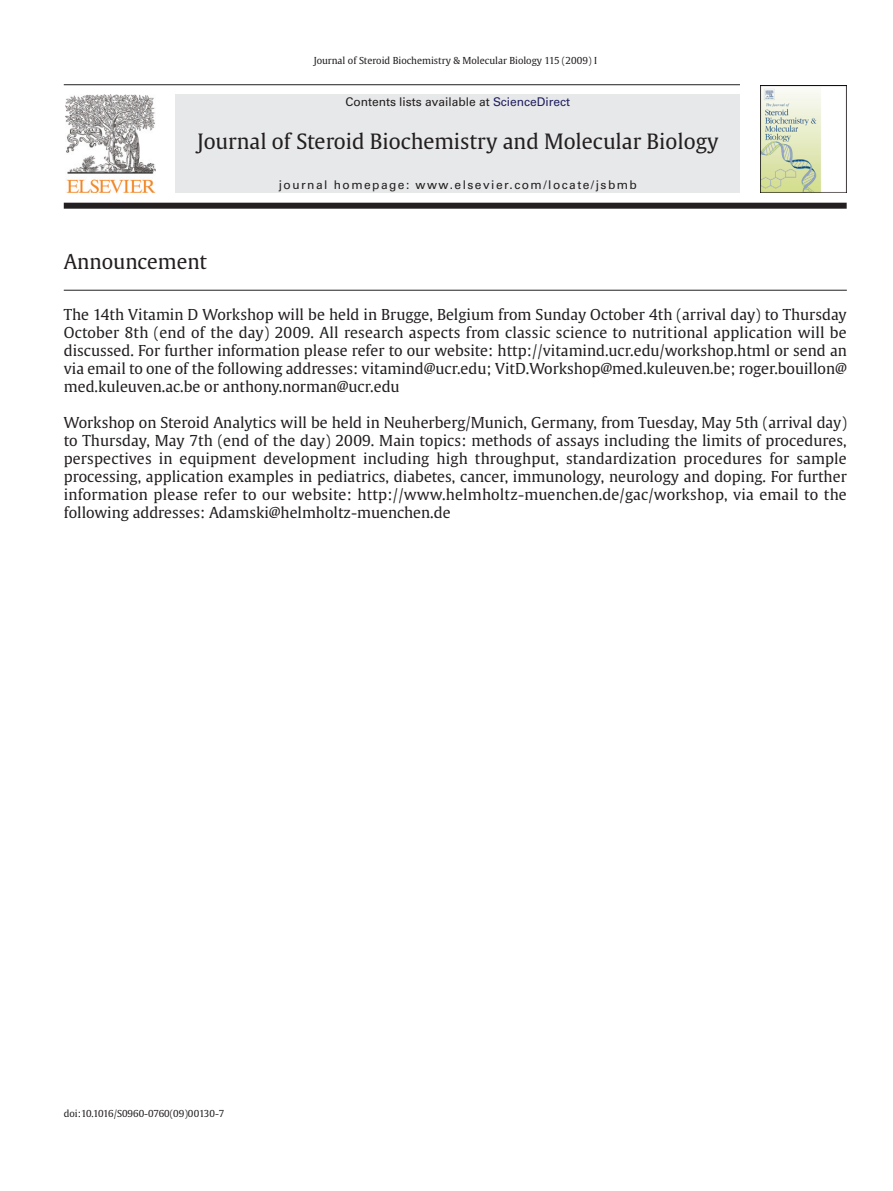
<style>
.page{position:relative;width:893px;height:1191px;background:#fff}
.page>*{position:absolute;margin:0;border:0;box-sizing:border-box;transform-origin:0 0}
.t1{font:21px "Gulliver";color:#231f20}
.t2{font:20.25px "Gulliver";color:#231f20}
.t3{font:15px/18px "Gulliver";color:#231f20;text-align:justify}
.t4{font:12px "Univers";letter-spacing:.12em;color:#231f20}
.t5{font:12px "Univers";color:#231f20}
.t6{font:9.6px "Gulliver";color:#231f20}
.s1{color:#211f60}
</style>
<div class="page">
<hr style="left:64px;top:84px;width:676px;height:1px;background:#231f20">
<div style="left:64px;top:203px;width:783px;height:6px;background:#231f20"></div>
<img style="left:65px;top:94px;width:90px;height:98px">
<img style="left:761px;top:85px;width:85px;height:107px">
<div style="left:176px;top:94px;width:564px;height:99px;background:#e7e8e9"></div>
<hr style="left:64px;top:290px;width:783px;height:1px;background:#231f20">
<p class="t6" style="left:314px;top:56px;width:285px">Journal of Steroid Biochemistry &amp; Molecular Biology 115 (2009) I</p>
<p class="t5" style="left:345px;top:97px;width:226px">Contents lists available at <span class="s1">ScienceDirect</span></p>
<h1 class="t1" style="left:197px;top:132px;width:523px">Journal of Steroid Biochemistry and Molecular Biology</h1>
<p class="t4" style="left:279px;top:180px;width:360px">journal homepage: www.elsevier.com/locate/jsbmb</p>
<h2 class="t2" style="left:64px;top:253px;width:145px">Announcement</h2>
<p class="t3" style="left:64px;top:306px;width:785px">The 14th Vitamin D Workshop will be held in Brugge, Belgium from Sunday October 4th (arrival day) to Thursday October 8th (end of the day) 2009. All research aspects from classic science to nutritional application will be discussed. For further information please refer to our website: http://vitamind.ucr.edu/workshop.html or send an via email to one of the following addresses: vitamind@ucr.edu; VitD.Workshop@med.kuleuven.be; roger.bouillon@ med.kuleuven.ac.be or anthony.norman@ucr.edu</p>
<p class="t3" style="left:64px;top:414px;width:785px">Workshop on Steroid Analytics will be held in Neuherberg/Munich, Germany, from Tuesday, May 5th (arrival day) to Thursday, May 7th (end of the day) 2009. Main topics: methods of assays including the limits of procedures, perspectives in equipment development including high throughput, standardization procedures for sample processing, application examples in pediatrics, diabetes, cancer, immunology, neurology and doping. For further information please refer to our website: http://www.helmholtz-muenchen.de/gac/workshop, via email to the following addresses: Adamski@helmholtz-muenchen.de</p>
<p class="t6" style="left:64px;top:1109px;width:162px">doi:10.1016/S0960-0760(09)00130-7</p>
</div>
